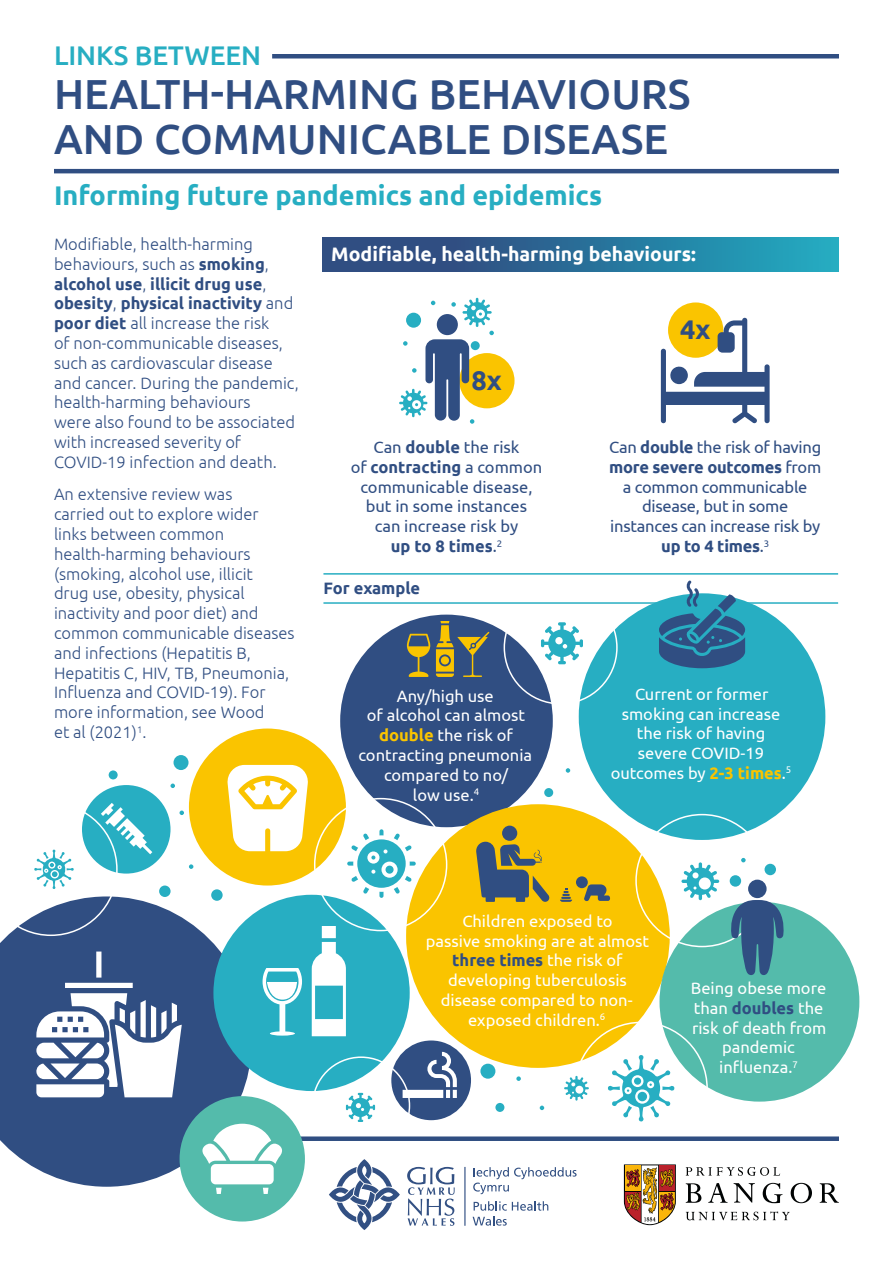
<style>
.page{position:relative;width:893px;height:1263px;background:#fff}
.page>*{position:absolute;margin:0;border:0;box-sizing:border-box;transform-origin:0 0}
.t1{font:500 42px/45px "Ubuntu";color:#304e82}
.t2{font:700 27px "Ubuntu";color:#27aec2}
.t3{font:500 27px "Ubuntu";color:#27aec2}
.t4{font:700 27px "Ubuntu";color:#304e82}
.t5{font:700 19.5px "Ubuntu";color:#fff}
.t6{font:300 16.5px/19.8px "Ubuntu";color:#304e82}
.t7{font:16.5px/19.8px "Ubuntu";color:#fff;text-align:center}
.t8{font:16.5px/19.8px "Ubuntu";letter-spacing:-.015em;color:#304e82;text-align:center}
.t9{font:700 16.5px "Ubuntu";color:#304e82}
.s1{font-weight:700}
.s2{font-weight:700;color:#fac400}
.s3{font-weight:700;color:#304e82}
</style>
<div class="page">
<svg style="left:0;top:896px;width:252px;height:291px;background:#4d6794"></svg>
<div style="left:213px;top:895px;width:197px;height:196px;background:#27aec2;border-radius:50%"></div>
<svg style="left:263px;top:926px;width:83px;height:110px"></svg>
<div style="left:189px;top:728px;width:157px;height:157px;background:#fac400;border-radius:50%"></div>
<svg style="left:227px;top:765px;width:81px;height:86px"></svg>
<svg style="left:36px;top:951px;width:146px;height:146px"></svg>
<div style="left:391px;top:1040px;width:80px;height:80px;background:#304e82;border-radius:50%"></div>
<svg style="left:403px;top:1052px;width:54px;height:46px"></svg>
<div style="left:82px;top:785px;width:89px;height:88px;background:#27aec2;border-radius:50%"></div>
<svg style="left:323px;top:237px;width:516px;height:34px;background:#29719a"></svg>
<hr style="left:54px;top:169px;width:785px;height:4px;background:#304e82">
<div style="left:272px;top:54px;width:567px;height:5px;background:#304e82"></div>
<div style="left:340px;top:615px;width:213px;height:212px;background:#304e82;border-radius:50%"></div>
<div style="left:459px;top:353px;width:55px;height:55px;background:#fac400;border-radius:50%"></div>
<div style="left:668px;top:302px;width:55px;height:56px;background:#fac400;border-radius:50%"></div>
<svg style="left:661px;top:318px;width:109px;height:105px"></svg>
<div style="left:406px;top:804px;width:264px;height:264px;background:#fac400;border-radius:50%"></div>
<div style="left:659px;top:902px;width:200px;height:199px;background:#54bbab;border-radius:50%"></div>
<div style="left:109px;top:770px;width:9px;height:9px;background:#27aec2;border-radius:50%"></div>
<div style="left:174px;top:755px;width:15px;height:15px;background:#27aec2;border-radius:50%"></div>
<svg style="left:189px;top:864px;width:4px;height:5px"></svg>
<div style="left:159px;top:885px;width:12px;height:12px;background:#27aec2;border-radius:50%"></div>
<div style="left:211px;top:889px;width:12px;height:12px;background:#27aec2;border-radius:50%"></div>
<svg style="left:171px;top:783px;width:4px;height:5px"></svg>
<svg style="left:180px;top:810px;width:4px;height:5px"></svg>
<svg style="left:681px;top:862px;width:38px;height:38px"></svg>
<svg style="left:741px;top:858px;width:5px;height:4px"></svg>
<div style="left:730px;top:875px;width:11px;height:12px;background:#27aec2;border-radius:50%"></div>
<div style="left:544px;top:788px;width:9px;height:9px;background:#27aec2;border-radius:50%"></div>
<svg style="left:566px;top:768px;width:4px;height:5px"></svg>
<div style="left:579px;top:593px;width:246px;height:247px;background:#27aec2;border-radius:50%"></div>
<svg style="left:347px;top:829px;width:69px;height:69px"></svg>
<svg style="left:608px;top:1055px;width:67px;height:67px"></svg>
<div style="left:638px;top:1092px;width:9px;height:9px;background:#27aec2;border-radius:50%"></div>
<svg style="left:541px;top:622px;width:42px;height:42px"></svg>
<div style="left:480px;top:1064px;width:15px;height:15px;background:#27aec2;border-radius:50%"></div>
<svg style="left:516px;top:1076px;width:5px;height:5px"></svg>
<div style="left:495px;top:1103px;width:9px;height:9px;background:#27aec2;border-radius:50%"></div>
<svg style="left:540px;top:1105px;width:4px;height:5px"></svg>
<svg style="left:0;top:803px;width:152px;height:133px"></svg>
<div style="left:764px;top:864px;width:12px;height:11px;background:#27aec2;border-radius:50%"></div>
<div style="left:504px;top:590px;width:114px;height:114px;border:2px solid #fff;border-radius:50%"></div>
<svg style="left:564px;top:1076px;width:25px;height:24px"></svg>
<div style="left:312px;top:1056px;width:98px;height:99px;border:2px solid #fff;border-radius:50%"></div>
<div style="left:132px;top:1136px;width:707px;height:5px;background:#304e82"></div>
<div style="left:180px;top:1096px;width:125px;height:125px;background:#54bbab;border-radius:50%"></div>
<div style="left:211px;top:1164px;width:63px;height:20px;background:#fff;border-radius:5px"></div>
<svg style="left:216px;top:1188px;width:6px;height:6px"></svg>
<svg style="left:263px;top:1188px;width:5px;height:6px"></svg>
<svg style="left:202px;top:1124px;width:80px;height:40px"></svg>
<svg style="left:407px;top:634px;width:23px;height:43px"></svg>
<svg style="left:436px;top:621px;width:53px;height:56px"></svg>
<div style="left:441px;top:656px;width:8px;height:8px;background:#fac400;border-radius:50%"></div>
<svg style="left:584px;top:884px;width:26px;height:17px"></svg>
<div style="left:576px;top:876px;width:12px;height:12px;background:#304e82;border-radius:50%"></div>
<div style="left:502px;top:826px;width:15px;height:15px;background:#304e82;border-radius:50%"></div>
<svg style="left:560px;top:889px;width:12px;height:13px"></svg>
<svg style="left:476px;top:842px;width:74px;height:60px"></svg>
<div style="left:748px;top:880px;width:19px;height:18px;background:#304e82;border-radius:50%"></div>
<svg style="left:730px;top:900px;width:54px;height:75px"></svg>
<svg style="left:399px;top:298px;width:95px;height:126px"></svg>
<div style="left:437px;top:314px;width:21px;height:21px;background:#304e82;border-radius:50%"></div>
<hr style="left:323px;top:573px;width:515px;height:2px;background:#27aec2">
<hr style="left:323px;top:602px;width:515px;height:2px;background:#27aec2">
<svg style="left:659px;top:580px;width:86px;height:88px"></svg>
<svg style="left:473px;top:1167px;width:104px;height:27px"></svg>
<svg style="left:473px;top:1201px;width:75px;height:24px"></svg>
<hr style="left:464px;top:1167px;width:1px;height:59px;background:#325083">
<svg style="left:329px;top:1159px;width:71px;height:71px"></svg>
<svg style="left:407px;top:1167px;width:48px;height:59px"></svg>
<svg style="left:686px;top:1183px;width:15px;height:20px"></svg>
<svg style="left:708px;top:1183px;width:19px;height:20px"></svg>
<svg style="left:734px;top:1183px;width:21px;height:19px"></svg>
<svg style="left:763px;top:1183px;width:19px;height:20px"></svg>
<svg style="left:791px;top:1183px;width:21px;height:20px"></svg>
<svg style="left:820px;top:1183px;width:19px;height:20px"></svg>
<svg style="left:686px;top:1211px;width:104px;height:9px"></svg>
<svg style="left:686px;top:1167px;width:94px;height:9px"></svg>
<svg style="left:624px;top:1164px;width:52px;height:61px"></svg>
<svg style="left:346px;top:1093px;width:29px;height:29px"></svg>
<h2 class="t3" style="left:54px;top:39px;width:209px">LINKS BETWEEN</h2>
<h1 class="t1" style="left:54px;top:70px;width:638px">HEALTH-HARMING BEHAVIOURS<br>AND COMMUNICABLE DISEASE</h1>
<h2 class="t2" style="left:54px;top:179px;width:550px">Informing future pandemics and epidemics</h2>
<p class="t6" style="left:54px;top:234px;width:246px">Modifiable, health-harming behaviours, such as <span class="s1">smoking</span>, <span class="s1">alcohol use</span>, <span class="s1">illicit drug use</span>, <span class="s1">obesity</span>, <span class="s1">physical inactivity</span> and <span class="s1">poor diet</span> all increase the risk<br>of non-communicable diseases, such as cardiovascular disease and cancer. During the pandemic, health-harming behaviours<br>were also found to be associated with increased severity of<br>COVID-19 infection and death.</p>
<p class="t6" style="left:54px;top:484px;width:242px">An extensive review was<br>carried out to explore wider links between common health-harming behaviours (smoking, alcohol use, illicit<br>drug use, obesity, physical inactivity and poor diet) and common communicable diseases and infections (Hepatitis B,<br>Hepatitis C, HIV, TB, Pneumonia,<br>Influenza and COVID-19). For more information, see Wood<br>et al (2021)<sup>1</sup>.</p>
<p class="t5" style="left:331px;top:242px;width:366px">Modifiable, health-harming behaviours:</p>
<h2 class="t4" style="left:471px;top:364px;width:32px">8x</h2>
<h2 class="t4" style="left:680px;top:313px;width:32px">4x</h2>
<p class="t8" style="left:351px;top:437px;width:193px">Can <span class="s1">double</span> the risk<br>of <span class="s1">contracting</span> a common communicable disease, but in some instances<br>can increase risk by<br><span class="s1">up to 8 times</span>.<sup>2</sup></p>
<p class="t8" style="left:609px;top:437px;width:214px">Can <span class="s1">double</span> the risk of having <span class="s1">more severe outcomes</span> from a common communicable disease, but in some instances can increase risk by <span class="s1">up to 4 times</span>.<sup>3</sup></p>
<p class="t9" style="left:323px;top:578px;width:98px">For example</p>
<p class="t7" style="left:358px;top:685px;width:175px">Any/high use<br>of alcohol can almost <span class="s2">double</span> the risk of contracting pneumonia compared to no/<br>low use.<sup>4</sup></p>
<p class="t7" style="left:611px;top:683px;width:182px">Current or former smoking can increase the risk of having severe COVID-19 outcomes by <span class="s2">2-3 times</span>.<sup>5</sup></p>
<p class="t7" style="left:426px;top:910px;width:225px">Children exposed to<br>passive smoking are at almost <span class="s3">three times</span> the risk of developing tuberculosis disease compared to non&shy;exposed children.<sup>6</sup></p>
<p class="t7" style="left:691px;top:978px;width:137px">Being obese more than <span class="s3">doubles</span> the risk of death from pandemic influenza.<sup>7</sup></p>
</div>
